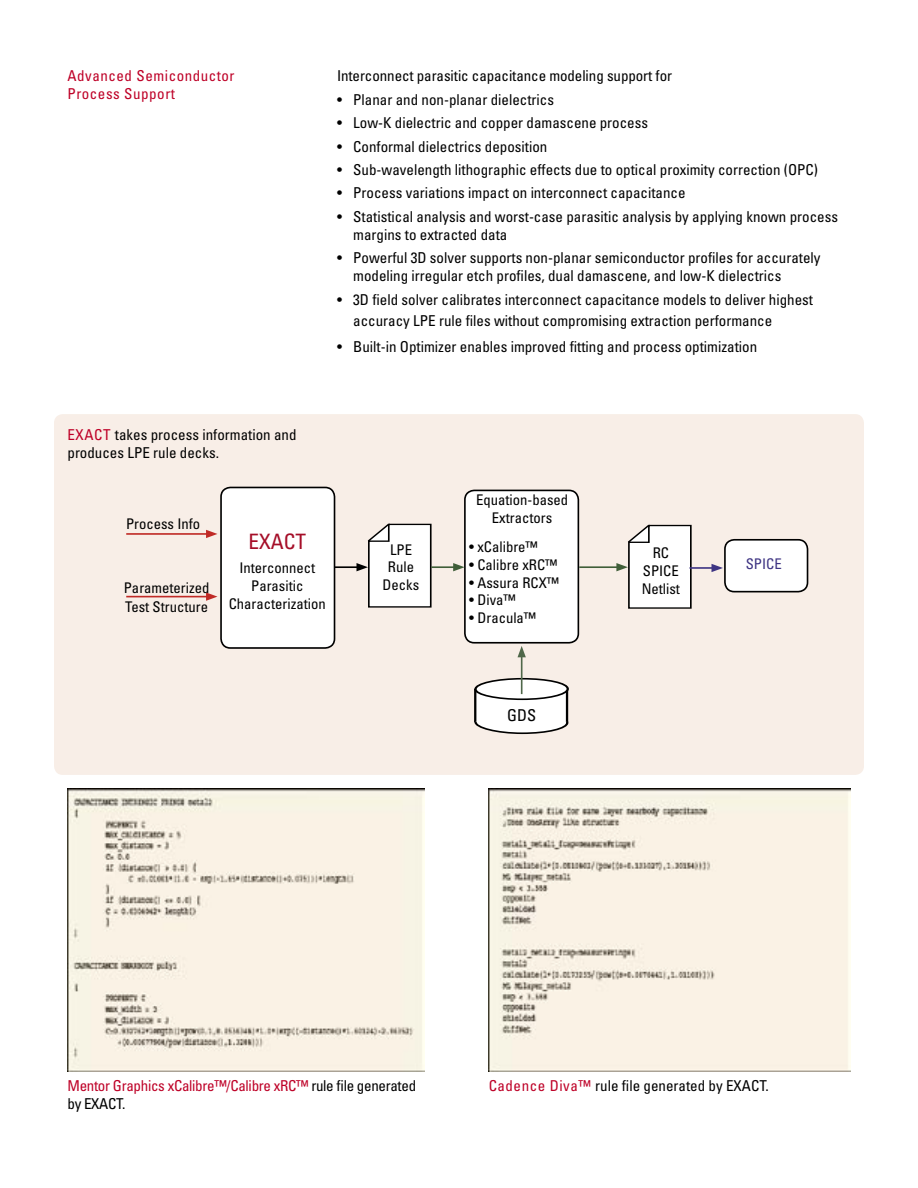
<style>
.page{position:relative;width:918px;height:1188px;background:#fff}
.page>*{position:absolute;margin:0;border:0;box-sizing:border-box;transform-origin:0 0}
.t1{font:condensed 21.15px "Univers";color:#a50e28}
.Body_Text{font:condensed 16.35px "Univers";color:#000}
.body_with_bullets{font:condensed 15px/18px "Univers";color:#000}
.Body_Text-2{font:condensed 15px/18px "Univers";letter-spacing:-.02em;color:#be0027}
.Body_Text-3{font:condensed 15px "Univers";color:#000}
.Body_Text-4{font:condensed 15px/18px "Univers";letter-spacing:.035em;color:#be0027}
.t2{font:condensed 14.7px/17.7px "Univers";color:#000;text-align:center}
.t3{font:condensed 14.7px "Univers";color:#3e3483}
.s1{color:#be0027}
.s2{color:#000}
</style>
<div class="page">
<div style="left:54px;top:414px;width:810px;height:361px;background:#f8eee7"></div>
<img style="left:68px;top:788px;width:357px;height:284px">
<img style="left:489px;top:788px;width:361px;height:284px">
<hr style="left:126px;top:533px;width:83px;height:2px;background:#c02a26">
<hr style="left:334px;top:566px;width:25px;height:2px;background:#000">
<svg style="left:357px;top:522px;width:75px;height:86px"></svg>
<hr style="left:431px;top:566px;width:25px;height:2px;background:#405e39">
<svg style="left:473px;top:711px;width:97px;height:24px"></svg>
<div style="left:475px;top:690px;width:92px;height:32px;background:#fff"></div>
<div style="left:474px;top:689px;width:94px;height:34px;border:2px solid #000"></div>
<div style="left:476px;top:679px;width:92px;height:20px;background:#fff;border-radius:50%"></div>
<div style="left:475px;top:678px;width:94px;height:22px;border:2px solid #000;border-radius:50%"></div>
<hr style="left:521px;top:655px;width:2px;height:39px;background:#50684a">
<svg style="left:453px;top:489px;width:127px;height:168px"></svg>
<hr style="left:126px;top:596px;width:83px;height:1px;background:#c02a26">
<svg style="left:206px;top:486px;width:130px;height:162px"></svg>
<hr style="left:690px;top:567px;width:24px;height:2px;background:#3e3483">
<svg style="left:712px;top:538px;width:97px;height:54px"></svg>
<hr style="left:579px;top:566px;width:40px;height:2px;background:#405e39">
<svg style="left:616px;top:524px;width:76px;height:85px"></svg>
<p class="Body_Text-4" style="left:68px;top:66px;width:169px">Advanced Semiconductor<br>Process Support</p>
<p class="body_with_bullets" style="left:337px;top:67px;width:337px">Interconnect parasitic capacitance modeling support for</p>
<p class="body_with_bullets" style="left:337px;top:90px;width:218px">• Planar and non-planar dielectrics</p>
<p class="body_with_bullets" style="left:337px;top:114px;width:313px">• Low-K dielectric and copper damascene process</p>
<p class="body_with_bullets" style="left:337px;top:137px;width:212px">• Conformal dielectrics deposition</p>
<p class="body_with_bullets" style="left:337px;top:160px;width:483px">• Sub-wavelength lithographic effects due to optical proximity correction (OPC)</p>
<p class="body_with_bullets" style="left:337px;top:184px;width:350px">• Process variations impact on interconnect capacitance</p>
<p class="body_with_bullets" style="left:353px;top:207px;width:486px;text-indent:-16px">• Statistical analysis and worst-case parasitic analysis by applying known process margins to extracted data</p>
<p class="body_with_bullets" style="left:353px;top:249px;width:469px;text-indent:-16px">• Powerful 3D solver supports non-planar semiconductor profiles for accurately modeling irregular etch profiles, dual damascene, and low-K dielectrics</p>
<p class="body_with_bullets" style="left:353px;top:288px;width:461px;line-height:21px;text-indent:-16px">• 3D field solver calibrates interconnect capacitance models to deliver highest accuracy LPE rule files without compromising extraction performance</p>
<p class="body_with_bullets" style="left:337px;top:337px;width:422px">• Built-in Optimizer enables improved fitting and process optimization</p>
<p class="body_with_bullets" style="left:68px;top:426px;width:231px"><span class="s1">EXACT</span> takes process information and produces LPE rule decks.</p>
<p class="t2" style="left:126px;top:515px;width:76px">Process Info</p>
<p class="t2" style="left:124px;top:578px;width:87px">Parameterized</p>
<p class="t2" style="left:125px;top:598px;width:84px">Test Structure</p>
<p class="t1" style="left:248px;top:528px;width:59px">EXACT</p>
<p class="t2" style="left:239px;top:559px;width:77px">Interconnect</p>
<p class="t2" style="left:251px;top:577px;width:54px">Parasitic</p>
<p class="t2" style="left:229px;top:595px;width:99px">Characterization</p>
<p class="t2" style="left:390px;top:540px;width:24px">LPE</p>
<p class="t2" style="left:388px;top:558px;width:28px">Rule</p>
<p class="t2" style="left:383px;top:575px;width:38px">Decks</p>
<p class="t2" style="left:476px;top:491px;width:94px">Equation-based<br>Extractors</p>
<p class="t2" style="left:469px;top:538px;width:70px">• xCalibre™</p>
<p class="t2" style="left:469px;top:556px;width:90px">• Calibre xRC™</p>
<p class="t2" style="left:469px;top:573px;width:91px">• Assura RCX™</p>
<p class="t2" style="left:469px;top:591px;width:48px">• Diva™</p>
<p class="t2" style="left:469px;top:609px;width:68px">• Dracula™</p>
<p class="Body_Text" style="left:507px;top:705px;width:31px">GDS</p>
<p class="t2" style="left:653px;top:544px;width:18px">RC</p>
<p class="t2" style="left:643px;top:562px;width:37px">SPICE</p>
<p class="t2" style="left:642px;top:579px;width:40px">Netlist</p>
<p class="t3" style="left:746px;top:555px;width:37px">SPICE</p>
<p class="Body_Text-2" style="left:68px;top:1077px;width:350px">Mentor Graphics xCalibre™/Calibre xRC™ <span class="s2">rule file generated by EXACT.</span></p>
<p class="Body_Text-3" style="left:489px;top:1077px;width:282px"><span class="s1">Cadence Diva™</span> rule file generated by EXACT.</p>
</div>
